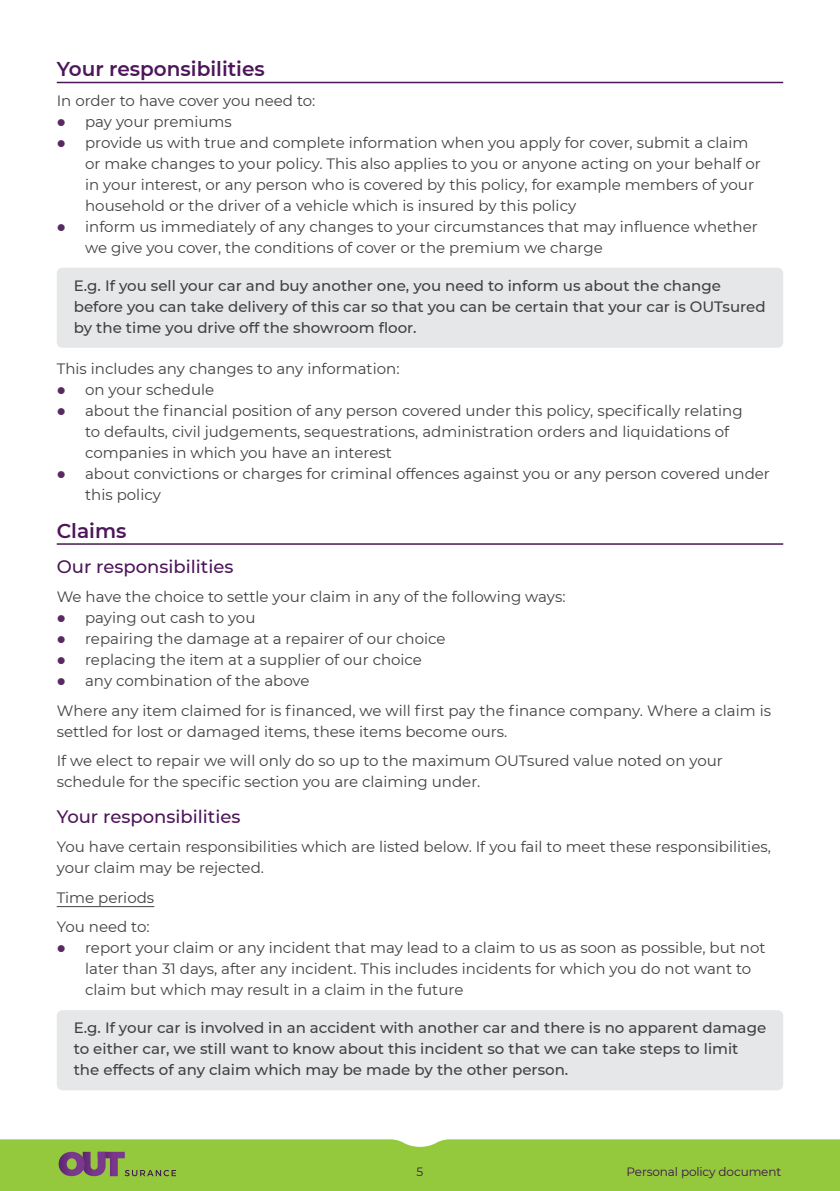
<style>
.page{position:relative;width:840px;height:1191px;background:#fff}
.page>*{position:absolute;margin:0;border:0;box-sizing:border-box;transform-origin:0 0}
.t1{font:600 20px "Montserrat";color:#4c1659}
.t2{font:500 18px "Montserrat";color:#4c1659}
.t3{font:15px/21px "Montserrat";color:#414042}
.t4{font:500 15px/21px "Montserrat";color:#414042}
.t5{font:12px "Montserrat";letter-spacing:-.01em;color:#3d134c}
</style>
<div class="page">
<div style="left:0;top:1139px;width:839px;height:52px;background:#95c93d"></div>
<svg style="left:59px;top:1151px;width:117px;height:25px;background:#858c57"></svg>
<hr style="left:57px;top:82px;width:725px;height:1px;background:#4c1659">
<div style="left:57px;top:268px;width:725px;height:80px;background:#e6e7e8;border-radius:6px"></div>
<hr style="left:57px;top:543px;width:725px;height:2px;background:#4c1659">
<hr style="left:57px;top:906px;width:97px;height:1px;background:#414042">
<div style="left:57px;top:1010px;width:725px;height:80px;background:#e6e7e8;border-radius:6px"></div>
<h1 class="t1" style="left:57px;top:55px;width:209px">Your responsibilities</h1>
<p class="t3" style="left:85px;top:89px;width:676px;text-indent:-28px">In order to have cover you need to:<br>pay your premiums<br>provide us with true and complete information when you apply for cover, submit a claim or make changes to your policy. This also applies to you or anyone acting on your behalf or in your interest, or any person who is covered by this policy, for example members of your household or the driver of a vehicle which is insured by this policy<br>inform us immediately of any changes to your circumstances that may influence whether we give you cover, the conditions of cover or the premium we charge</p>
<p class="t4" style="left:74px;top:274px;width:693px">E.g. If you sell your car and buy another one, you need to inform us about the change before you can take delivery of this car so that you can be certain that your car is OUTsured by the time you drive off the showroom floor.</p>
<p class="t3" style="left:85px;top:357px;width:686px;text-indent:-28px">This includes any changes to any information:<br>on your schedule<br>about the financial position of any person covered under this policy, specifically relating<br>to defaults, civil judgements, sequestrations, administration orders and liquidations of companies in which you have an interest<br>about convictions or charges for criminal offences against you or any person covered under this policy</p>
<h1 class="t1" style="left:57px;top:516px;width:71px">Claims</h1>
<p class="t2" style="left:57px;top:554px;width:178px">Our responsibilities</p>
<p class="t3" style="left:85px;top:586px;width:481px;text-indent:-28px">We have the choice to settle your claim in any of the following ways: paying out cash to you<br>repairing the damage at a repairer of our choice<br>replacing the item at a supplier of our choice<br>any combination of the above</p>
<p class="t3" style="left:57px;top:699px;width:715px">Where any item claimed for is financed, we will first pay the finance company. Where a claim is settled for lost or damaged items, these items become ours.</p>
<p class="t3" style="left:57px;top:750px;width:667px">If we elect to repair we will only do so up to the maximum OUTsured value noted on your schedule for the specific section you are claiming under.</p>
<p class="t2" style="left:57px;top:803px;width:185px">Your responsibilities</p>
<p class="t3" style="left:57px;top:835px;width:715px">You have certain responsibilities which are listed below. If you fail to meet these responsibilities, your claim may be rejected.</p>
<p class="t3" style="left:57px;top:882px;width:99px;line-height:29.6px">Time periods<br>You need to:</p>
<p class="t3" style="left:85px;top:936px;width:681px">report your claim or any incident that may lead to a claim to us as soon as possible, but not later than 31 days, after any incident. This includes incidents for which you do not want to claim but which may result in a claim in the future</p>
<p class="t4" style="left:74px;top:1016px;width:693px">E.g. If your car is involved in an accident with another car and there is no apparent damage to either car, we still want to know about this incident so that we can take steps to limit the effects of any claim which may be made by the other person.</p>
<p class="t5" style="left:416px;top:1163px;width:8px">5</p>
<p class="t5" style="left:626px;top:1163px;width:156px">Personal policy document</p>
</div>
